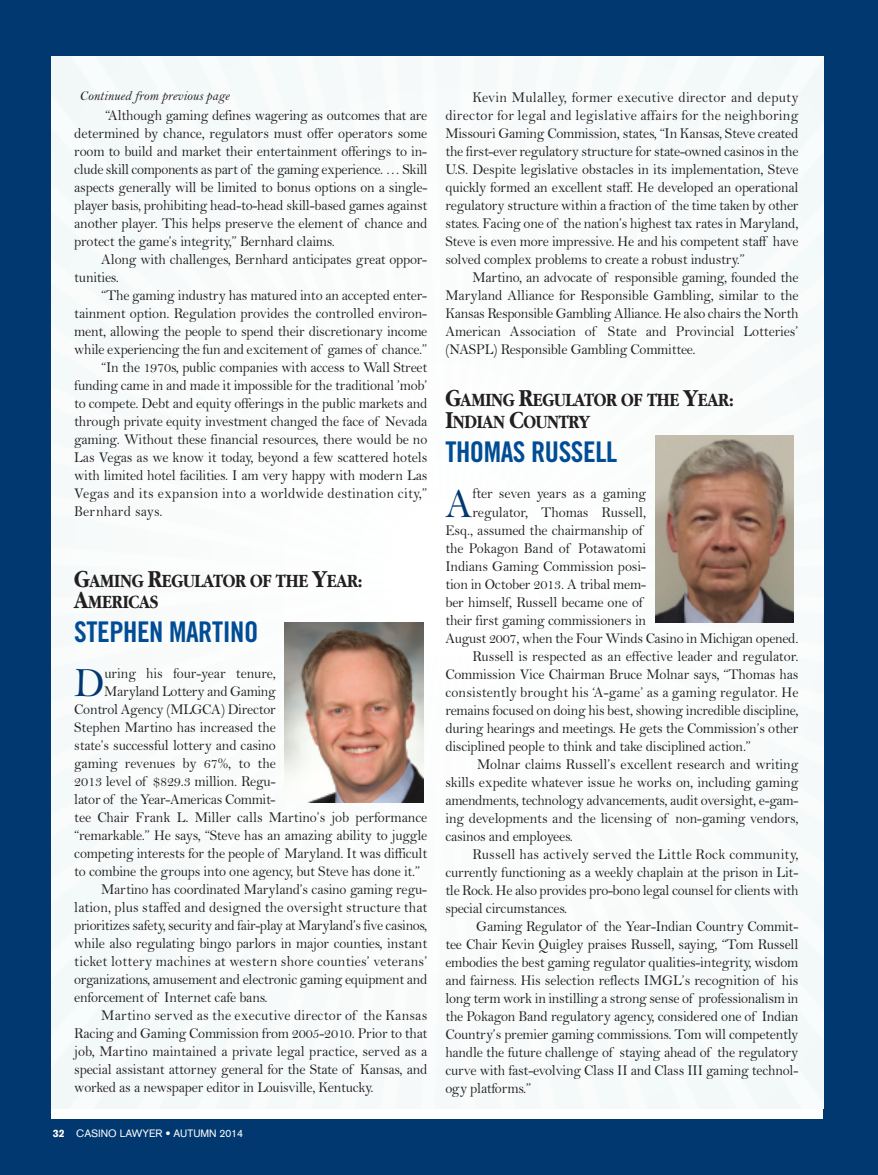
<style>
.page{position:relative;width:878px;height:1175px;background:#fff}
.page>*{position:absolute;margin:0;border:0;box-sizing:border-box;transform-origin:0 0}
.t1{font:41.85px "Bell";color:#01386f;scale:.95 1}
.t2{font:28.5px "Trade Gothic Bold Cond Twenty";letter-spacing:-.015em;color:#014d95}
.t3{font:700 19.5px/20.9px "Garamond";letter-spacing:-.015em;color:#231f20;scale:.85 1}
.t4{font:15px/18px "Bell";letter-spacing:-.015em;color:#231f20;text-align:justify;scale:.95 1}
.t5{font:15px "Bell";letter-spacing:.015em;color:#231f20;scale:.95 1}
.t6{font:15px "Bell";letter-spacing:.01em;color:#231f20;scale:.95 1}
.t7{font:13.5px "Bell MT Italic";color:#231f20}
.t8{font:10.5px "Akzidenz Grotesk";color:#fff}
.s1{font-size:25.5px}
.s2{font-weight:900}
</style>
<div class="page">
<div style="left:0;top:0;width:878px;height:1174px;background:#01386f"></div>
<div style="left:51px;top:57px;width:772px;height:1051px;background:#f9fcfc"></div>
<img style="left:285px;top:623px;width:138px;height:179px">
<img style="left:655px;top:435px;width:139px;height:187px">
<p class="t7" style="left:80px;top:88px;width:151px">Continued from previous page</p>
<p class="t4" style="left:74px;top:106px;width:373px;text-indent:31px">“Although gaming defines wagering as outcomes that are determined by chance, regulators must offer operators some room to build and market their entertainment offerings to in&shy;clude skill components as part of the gaming experience. … Skill aspects generally will be limited to bonus options on a single&shy;player basis, prohibiting head-to-head skill-based games against another player. This helps preserve the element of chance and protect the game’s integrity,” Bernhard claims.</p>
<p class="t4" style="left:74px;top:250px;width:373px;text-indent:27px">Along with challenges, Bernhard anticipates great oppor&shy;tunities.</p>
<p class="t4" style="left:101px;top:286px;width:344px">“The gaming industry has matured into an accepted enter-</p>
<p class="t4" style="left:74px;top:304px;width:373px">tainment option. Regulation provides the controlled environ-</p>
<p class="t4" style="left:74px;top:322px;width:373px">ment, allowing the people to spend their discretionary income</p>
<p class="t4" style="left:74px;top:340px;width:373px">while experiencing the fun and excitement of games of chance.”</p>
<p class="t4" style="left:101px;top:358px;width:345px">“In the 1970s, public companies with access to Wall Street</p>
<p class="t4" style="left:74px;top:376px;width:373px">funding came in and made it impossible for the traditional ’mob’</p>
<p class="t4" style="left:74px;top:394px;width:373px">to compete. Debt and equity offerings in the public markets and</p>
<p class="t4" style="left:74px;top:412px;width:373px">through private equity investment changed the face of Nevada</p>
<p class="t4" style="left:74px;top:430px;width:373px">gaming. Without these financial resources, there would be no</p>
<p class="t4" style="left:74px;top:448px;width:373px">Las Vegas as we know it today, beyond a few scattered hotels</p>
<p class="t4" style="left:74px;top:466px;width:373px">with limited hotel facilities. I am very happy with modern Las</p>
<p class="t5" style="left:74px;top:484px;width:373px">Vegas and its expansion into a worldwide destination city,”</p>
<p class="t5" style="left:74px;top:502px;width:94px">Bernhard says.</p>
<h3 class="t3" style="left:74px;top:569px;width:340px"><span class="s1">G</span>AMING <span class="s1">R</span>EGULATOR OF THE <span class="s1">Y</span>EAR:<br><span class="s1">A</span>MERICAS</h3>
<h2 class="t2" style="left:74px;top:621px;width:185px">STEPHEN MARTINO</h2>
<h1 class="t1" style="left:74px;top:657px;width:33px">D</h1>
<p class="t4" style="left:104px;top:664px;width:182px">uring his four-year tenure,</p>
<p class="t4" style="left:104px;top:682px;width:182px">Maryland Lottery and Gaming</p>
<p class="t4" style="left:74px;top:700px;width:213px">Control Agency (MLGCA) Director</p>
<p class="t4" style="left:74px;top:718px;width:213px">Stephen Martino has increased the</p>
<p class="t4" style="left:74px;top:736px;width:213px">state’s successful lottery and casino</p>
<p class="t4" style="left:74px;top:754px;width:213px">gaming revenues by 67%, to the</p>
<p class="t4" style="left:74px;top:772px;width:213px">2013 level of $829.3 million. Regu-</p>
<p class="t4" style="left:74px;top:790px;width:213px">lator of the Year-Americas Commit-</p>
<p class="t4" style="left:74px;top:808px;width:373px">tee Chair Frank L. Miller calls Martino’s job performance</p>
<p class="t4" style="left:74px;top:826px;width:373px">“remarkable.” He says, “Steve has an amazing ability to juggle</p>
<p class="t4" style="left:74px;top:844px;width:373px">competing interests for the people of Maryland. It was difficult</p>
<p class="t4" style="left:74px;top:862px;width:365px">to combine the groups into one agency, but Steve has done it.”</p>
<p class="t4" style="left:101px;top:880px;width:344px">Martino has coordinated Maryland’s casino gaming regu-</p>
<p class="t6" style="left:74px;top:898px;width:373px">lation, plus staffed and designed the oversight structure that</p>
<p class="t4" style="left:74px;top:916px;width:373px">prioritizes safety, security and fair-play at Maryland’s five casinos,</p>
<p class="t4" style="left:74px;top:934px;width:373px">while also regulating bingo parlors in major counties, instant</p>
<p class="t5" style="left:74px;top:952px;width:373px">ticket lottery machines at western shore counties’ veterans’</p>
<p class="t4" style="left:74px;top:970px;width:373px">organizations, amusement and electronic gaming equipment and</p>
<p class="t4" style="left:74px;top:988px;width:205px">enforcement of Internet cafe bans.</p>
<p class="t5" style="left:101px;top:1006px;width:345px">Martino served as the executive director of the Kansas</p>
<p class="t4" style="left:74px;top:1024px;width:373px">Racing and Gaming Commission from 2005-2010. Prior to that</p>
<p class="t4" style="left:74px;top:1042px;width:373px">job, Martino maintained a private legal practice, served as a</p>
<p class="t4" style="left:74px;top:1060px;width:373px">special assistant attorney general for the State of Kansas, and</p>
<p class="t4" style="left:74px;top:1078px;width:317px">worked as a newspaper editor in Louisville, Kentucky.</p>
<p class="t8" style="left:53px;top:1129px;width:191px"><span class="s2">32</span> CASINO LAWYER • AUTUMN 2014</p>
<p class="t4" style="left:445px;top:88px;width:373px;text-indent:27px">Kevin Mulalley, former executive director and deputy director for legal and legislative affairs for the neighboring Missouri Gaming Commission, states, “In Kansas, Steve created the first-ever regulatory structure for state-owned casinos in the U.S. Despite legislative obstacles in its implementation, Steve quickly formed an excellent staff. He developed an operational regulatory structure within a fraction of the time taken by other states. Facing one of the nation’s highest tax rates in Maryland, Steve is even more impressive. He and his competent staff have solved complex problems to create a robust industry.”</p>
<p class="t4" style="left:445px;top:268px;width:373px;text-indent:27px">Martino, an advocate of responsible gaming, founded the Maryland Alliance for Responsible Gambling, similar to the Kansas Responsible Gambling Alliance. He also chairs the North American Association of State and Provincial Lotteries’ (NASPL) Responsible Gambling Committee.</p>
<h3 class="t3" style="left:445px;top:388px;width:340px;line-height:22.2px"><span class="s1">G</span>AMING <span class="s1">R</span>EGULATOR OF THE <span class="s1">Y</span>EAR:<br><span class="s1">I</span>NDIAN <span class="s1">C</span>OUNTRY</h3>
<h2 class="t2" style="left:445px;top:442px;width:173px">THOMAS RUSSELL</h2>
<h1 class="t1" style="left:445px;top:477px;width:30px">A</h1>
<p class="t4" style="left:472px;top:484px;width:184px">fter seven years as a gaming</p>
<p class="t4" style="left:472px;top:502px;width:184px">regulator, Thomas Russell,</p>
<p class="t4" style="left:445px;top:520px;width:209px">Esq., assumed the chairmanship of</p>
<p class="t4" style="left:445px;top:538px;width:213px">the Pokagon Band of Potawatomi</p>
<p class="t4" style="left:445px;top:556px;width:212px">Indians Gaming Commission posi-</p>
<p class="t4" style="left:445px;top:574px;width:212px">tion in October 2013. A tribal mem-</p>
<p class="t4" style="left:445px;top:592px;width:209px">ber himself, Russell became one of</p>
<p class="t4" style="left:445px;top:610px;width:213px">their first gaming commissioners in</p>
<p class="t4" style="left:445px;top:628px;width:373px">August 2007, when the Four Winds Casino in Michigan opened.</p>
<p class="t4" style="left:472px;top:646px;width:345px">Russell is respected as an effective leader and regulator.</p>
<p class="t4" style="left:445px;top:664px;width:373px">Commission Vice Chairman Bruce Molnar says, “Thomas has</p>
<p class="t6" style="left:445px;top:682px;width:373px">consistently brought his ‘A-game’ as a gaming regulator. He</p>
<p class="t4" style="left:445px;top:700px;width:373px">remains focused on doing his best, showing incredible discipline,</p>
<p class="t4" style="left:445px;top:718px;width:373px">during hearings and meetings. He gets the Commission’s other</p>
<p class="t4" style="left:445px;top:736px;width:323px">disciplined people to think and take disciplined action.”</p>
<p class="t4" style="left:477px;top:754px;width:340px">Molnar claims Russell’s excellent research and writing</p>
<p class="t4" style="left:445px;top:772px;width:373px">skills expedite whatever issue he works on, including gaming</p>
<p class="t4" style="left:445px;top:790px;width:373px">amendments, technology advancements, audit oversight, e-gam-</p>
<p class="t4" style="left:445px;top:808px;width:373px">ing developments and the licensing of non-gaming vendors,</p>
<p class="t4" style="left:445px;top:826px;width:136px">casinos and employees.</p>
<p class="t5" style="left:472px;top:844px;width:345px">Russell has actively served the Little Rock community,</p>
<p class="t4" style="left:445px;top:862px;width:373px">currently functioning as a weekly chaplain at the prison in Lit-</p>
<p class="t4" style="left:445px;top:880px;width:373px">tle Rock. He also provides pro-bono legal counsel for clients with</p>
<p class="t4" style="left:445px;top:898px;width:130px">special circumstances.</p>
<p class="t4" style="left:476px;top:916px;width:340px">Gaming Regulator of the Year-Indian Country Commit-</p>
<p class="t4" style="left:445px;top:934px;width:373px">tee Chair Kevin Quigley praises Russell, saying, “Tom Russell</p>
<p class="t4" style="left:445px;top:952px;width:373px">embodies the best gaming regulator qualities-integrity, wisdom</p>
<p class="t4" style="left:445px;top:970px;width:373px">and fairness. His selection reflects IMGL’s recognition of his</p>
<p class="t4" style="left:445px;top:988px;width:373px">long term work in instilling a strong sense of professionalism in</p>
<p class="t4" style="left:445px;top:1006px;width:373px">the Pokagon Band regulatory agency, considered one of Indian</p>
<p class="t4" style="left:445px;top:1024px;width:373px">Country’s premier gaming commissions. Tom will competently</p>
<p class="t4" style="left:445px;top:1042px;width:373px">handle the future challenge of staying ahead of the regulatory</p>
<p class="t4" style="left:445px;top:1060px;width:373px">curve with fast-evolving Class II and Class III gaming technol-</p>
<p class="t4" style="left:445px;top:1078px;width:92px">ogy platforms.”</p>
</div>
